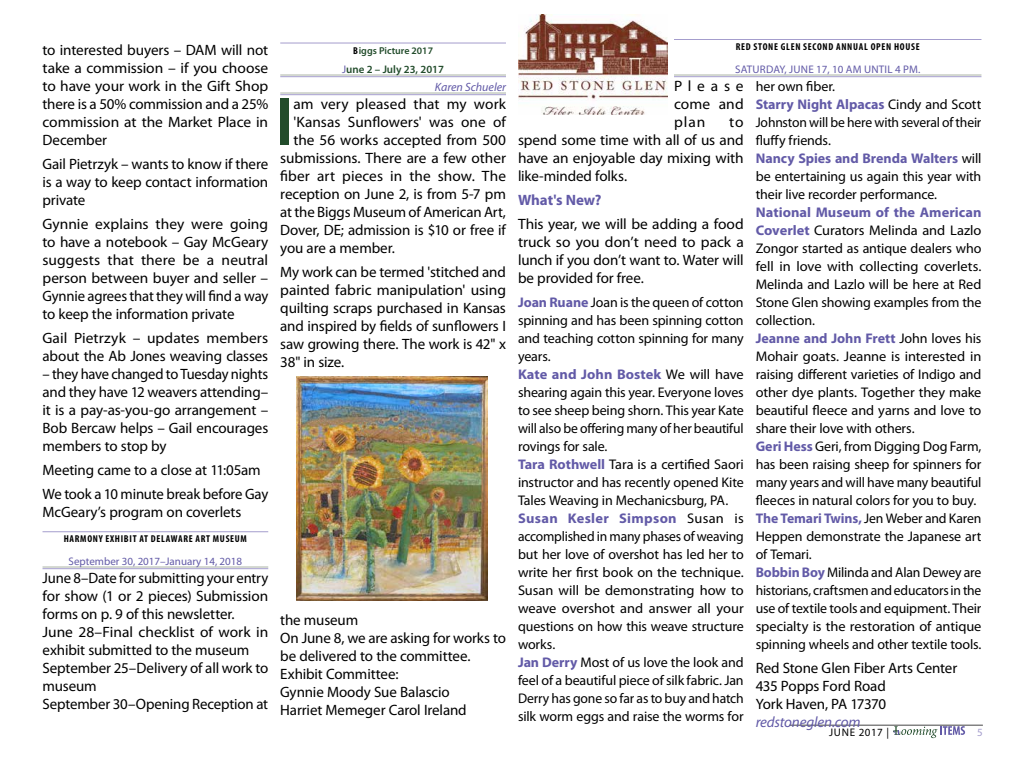
<style>
.page{position:relative;width:1024px;height:768px;background:#fff}
.page>*{position:absolute;margin:0;border:0;box-sizing:border-box;transform-origin:0 0}
.t1{font:600 68.4px "Myriad Pro";color:#224c2b}
.t2{font:15px/18px "Myriad Pro";letter-spacing:-.005em;color:#000;text-align:justify}
.t3{font:italic 15px "Myriad Pro";letter-spacing:-.01em;color:#625aa7}
.t4{font:700 15px "Myriad Pro";letter-spacing:-.005em;color:#625aa7}
.t5{font:14px/18px "Myriad Pro";letter-spacing:-.01em;color:#000}
.t6{font:italic 12px "Myriad Pro";color:#625aa7}
.t7{font:11px "Myriad Pro";color:#625aa7}
.t8{font:600 11px "Myriad Pro";color:#224c2b}
.t9{font:11px "Myriad Pro";letter-spacing:.06em;color:#000}
.t10{font:11px "Myriad Pro";color:#a49dcd}
.t11{font:700 condensed 10px "Myriad Pro";letter-spacing:.07em;color:#000}
.t12{font:600 10px "Myriad Pro";color:#224c2b}
.s1{font-weight:700;font-stretch:condensed;color:#000}
.s2{font-weight:400;color:#625aa7}
.s3{font-weight:700;color:#625aa7}
</style>
<div class="page">
<hr style="left:789px;top:725px;width:194px;height:1px;background:#808080">
<svg style="left:893px;top:726px;width:72px;height:12px"></svg>
<hr style="left:674px;top:39px;width:307px;height:1px;background:#a49dcd">
<hr style="left:674px;top:75px;width:307px;height:1px;background:#aab3a4">
<hr style="left:674px;top:77px;width:307px;height:1px;background:#a49dcd">
<hr style="left:280px;top:43px;width:226px;height:1px;background:#a49dcd">
<hr style="left:280px;top:75px;width:226px;height:1px;background:#aab3a4">
<hr style="left:280px;top:77px;width:226px;height:1px;background:#a49dcd">
<hr style="left:280px;top:93px;width:226px;height:1px;background:#aab3a4">
<hr style="left:280px;top:95px;width:226px;height:1px;background:#a49dcd">
<img style="left:296px;top:376px;width:192px;height:225px">
<img style="left:518px;top:14px;width:150px;height:101px">
<hr style="left:43px;top:531px;width:225px;height:1px;background:#a49dcd">
<hr style="left:43px;top:567px;width:225px;height:1px;background:#aab3a4">
<hr style="left:43px;top:569px;width:225px;height:1px;background:#a49dcd">
<p class="t2" style="left:43px;top:40px;width:227px">to interested buyers – DAM will not take a commission – if you choose to have your work in the Gift Shop there is a 50% commission and a 25% commission at the Market Place in December</p>
<p class="t2" style="left:43px;top:154px;width:227px">Gail Pietrzyk – wants to know if there is a way to keep contact information private</p>
<p class="t2" style="left:43px;top:214px;width:227px">Gynnie explains they were going to have a notebook – Gay McGeary suggests that there be a neutral person between buyer and seller – Gynnie agrees that they will find a way to keep the information private</p>
<p class="t2" style="left:43px;top:328px;width:227px">Gail Pietrzyk – updates members about the Ab Jones weaving classes</p>
<p class="t2" style="left:43px;top:364px;width:227px">– they have changed to Tuesday nights and they have 12 weavers attending– it is a pay-as-you-go arrangement – Bob Bercaw helps – Gail encourages members to stop by</p>
<p class="t2" style="left:43px;top:457px;width:227px;line-height:24px">Meeting came to a close at 11:05am<br>We took a 10 minute break before Gay</p>
<p class="t2" style="left:43px;top:502px;width:200px">McGeary’s program on coverlets</p>
<p class="t11" style="left:64px;top:533px;width:185px">HARMONY EXHIBIT AT DELAWARE ART MUSEUM</p>
<p class="t7" style="left:69px;top:554px;width:175px">September 30, 2017–January 14, 2018</p>
<p class="t2" style="left:43px;top:568px;width:227px;text-align:left">June 8–Date for submitting your entry for show (1 or 2 pieces) Submission forms on p. 9 of this newsletter.<br>June 28–Final checklist of work in exhibit submitted to the museum<br>September 25–Delivery of all work to museum<br>September 30–Opening Reception at</p>
<p class="t12" style="left:353px;top:44px;width:81px"><span class="s1">B</span>iggs Picture 2017</p>
<p class="t8" style="left:342px;top:62px;width:103px"><span class="s2">J</span>une 2 – July 23, 2017</p>
<p class="t6" style="left:435px;top:79px;width:73px">Karen Schueler</p>
<h1 class="t1" style="left:275px;top:78px;width:20px">I</h1>
<p class="t2" style="left:293px;top:94px;width:214px">am very pleased that my work</p>
<p class="t2" style="left:293px;top:112px;width:214px">'Kansas Sunflowers' was one of</p>
<p class="t2" style="left:293px;top:130px;width:214px">the 56 works accepted from 500</p>
<p class="t2" style="left:280px;top:148px;width:227px">submissions. There are a few other</p>
<p class="t2" style="left:280px;top:166px;width:227px">fiber art pieces in the show. The</p>
<p class="t2" style="left:280px;top:184px;width:227px">reception on June 2, is from 5-7 pm</p>
<p class="t2" style="left:280px;top:202px;width:227px">at the Biggs Museum of American Art,</p>
<p class="t2" style="left:280px;top:220px;width:227px">Dover, DE; admission is $10 or free if</p>
<p class="t2" style="left:280px;top:238px;width:116px">you are a member.</p>
<p class="t2" style="left:280px;top:262px;width:227px">My work can be termed 'stitched and painted fabric manipulation' using quilting scraps purchased in Kansas and inspired by fields of sunflowers I saw growing there. The work is 42" x 38" in size.</p>
<p class="t2" style="left:280px;top:610px;width:227px;text-align:left">the museum<br>On June 8, we are asking for works to be delivered to the committee.<br>Exhibit Committee:<br>Gynnie Moody Sue Balascio<br>Harriet Memeger Carol Ireland</p>
<p class="t11" style="left:736px;top:40px;width:185px">RED STONE GLEN SECOND ANNUAL OPEN HOUSE</p>
<p class="t7" style="left:735px;top:62px;width:187px">SATURDAY, JUN E 17, 10 AM UNTIL 4 PM.</p>
<p class="t2" style="left:674px;top:76px;width:71px">Please come and plan</p>
<p class="t5" style="left:756px;top:77px;width:227px">her own fiber.<br><span class="s3">Starry Night Alpacas</span> Cindy and Scott<br>Johnston will be here with several of their fluffy friends.<br><span class="s3">Nancy Spies and Brenda Walters</span> will be entertaining us again this year with their live recorder performance.</p>
<p class="t5" style="left:756px;top:203px;width:227px"><span class="s3">National Museum of the American Coverlet</span> Curators Melinda and Lazlo Zongor started as antique dealers who fell in love with collecting coverlets.<br>Melinda and Lazlo will be here at Red Stone Glen showing examples from the collection.<br><span class="s3">Jeanne and John Frett</span> John loves his Mohair goats. Jeanne is interested in raising different varieties of Indigo and other dye plants. Together they make beautiful fleece and yarns and love to share their love with others.<br><span class="s3">Geri Hess</span> Geri, from Digging Dog Farm, has been raising sheep for spinners for many years and will have many beautiful fleeces in natural colors for you to buy.<br><span class="s3">The Temari Twins,</span> Jen Weber and Karen Heppen demonstrate the Japanese art of Temari.<br><span class="s3">Bobbin Boy</span> Milinda and Alan Dewey are historians, craftsmen and educators in the use of textile tools and equipment. Their specialty is the restoration of antique spinning wheels and other textile tools.</p>
<p class="t2" style="left:756px;top:658px;width:203px;text-align:left">Red Stone Glen Fiber Arts Center<br>435 Popps Ford Road<br>York Haven, PA 17370</p>
<p class="t3" style="left:756px;top:712px;width:107px">redstoneglen.com</p>
<p class="t2" style="left:518px;top:112px;width:227px;text-indent:211px">to spend some time with all of us and have an enjoyable day mixing with like-minded folks.</p>
<p class="t4" style="left:518px;top:190px;width:85px">What's New?</p>
<p class="t2" style="left:518px;top:214px;width:227px">This year, we will be adding a food truck so you don’t need to pack a lunch if you don’t want to. Water will be provided for free.</p>
<p class="t5" style="left:518px;top:293px;width:227px"><span class="s3">Joan Ruane</span> Joan is the queen of cotton spinning and has been spinning cotton and teaching cotton spinning for many years.<br><span class="s3">Kate and John Bostek</span> We will have shearing again this year. Everyone loves to see sheep being shorn. This year Kate will also be offering many of her beautiful rovings for sale.<br><span class="s3">Tara Rothwell</span> Tara is a certified Saori instructor and has recently opened Kite Tales Weaving in Mechanicsburg, PA.<br><span class="s3">Susan Kesler Simpson</span> Susan is accomplished in many phases of weaving but her love of overshot has led her to write her first book on the technique.<br>Susan will be demonstrating how to weave overshot and answer all your questions on how this weave structure works.<br><span class="s3">Jan Derry</span> Most of us love the look and feel of a beautiful piece of silk fabric. Jan Derry has gone so far as to buy and hatch silk worm eggs and raise the worms for</p>
<p class="t9" style="left:829px;top:725px;width:61px">June 2017 |</p>
<p class="t10" style="left:977px;top:725px;width:7px">5</p>
</div>
